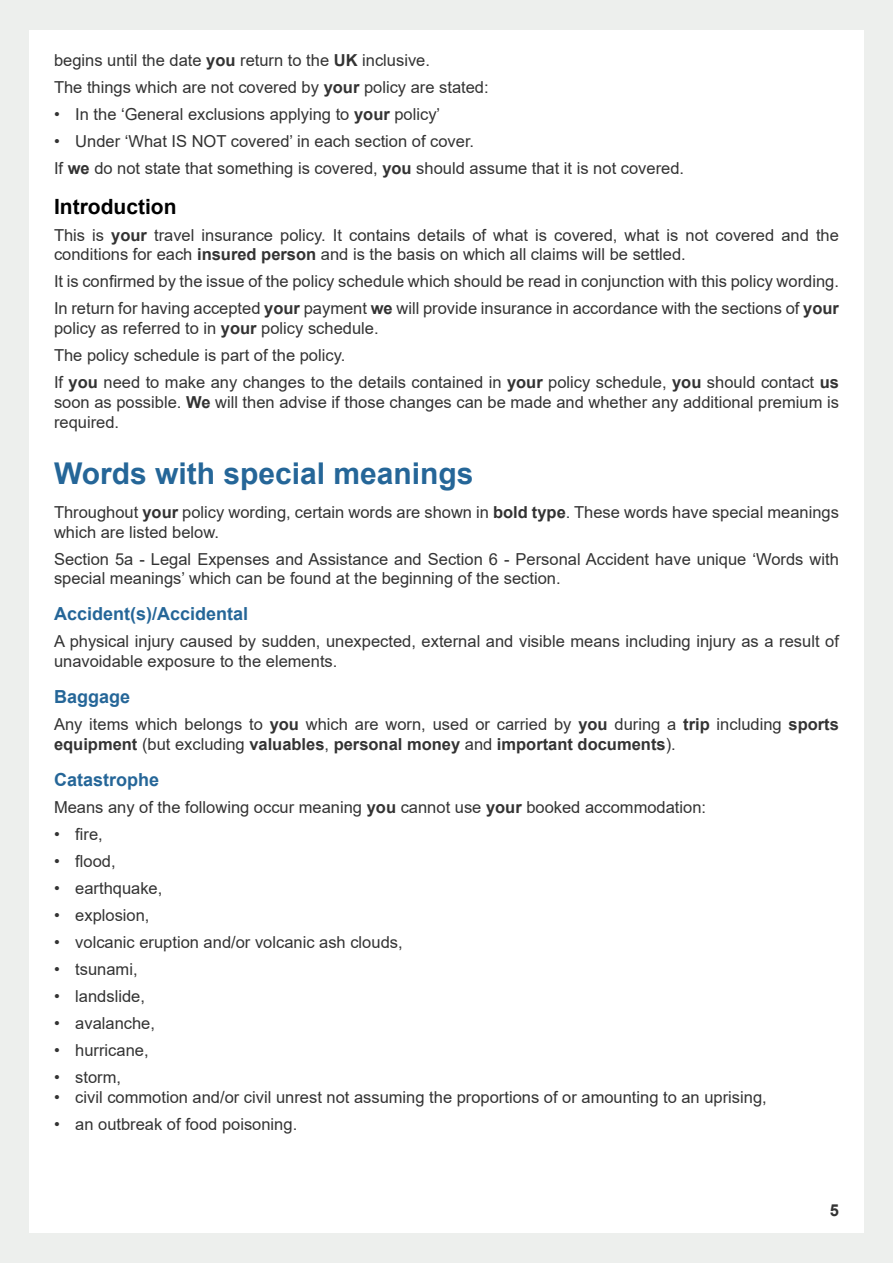
<style>
.page{position:relative;width:893px;height:1263px;background:#fff}
.page>*{position:absolute;margin:0;border:0;box-sizing:border-box;transform-origin:0 0}
.Subheading{font:700 30px "Arial";color:#256698}
.Minor_Heading{font:700 21px "Arial";color:#000}
.Definitions{font:700 18px "Arial";color:#256698}
.t1{font:16.5px/19.8px "Arial";color:#333}
.t2{font:700 16.5px "Arial";color:#333}
.s1{font-weight:700}
</style>
<div class="page">
<div style="left:865px;top:0;width:28px;height:1263px;background:#edefed"></div>
<div style="left:0;top:0;width:28px;height:1263px;background:#edefed"></div>
<div style="left:0;top:1233px;width:893px;height:30px;background:#edefed"></div>
<div style="left:0;top:0;width:893px;height:30px;background:#edefed"></div>
<p class="t1" style="left:54px;top:50px;width:378px">begins until the date <span class="s1">you</span> return to the <span class="s1">UK</span> inclusive.</p>
<p class="t1" style="left:54px;top:77px;width:436px">The things which are not covered by <span class="s1">your</span> policy are stated:</p>
<p class="t1" style="left:54px;top:104px;width:388px">• In the ‘General exclusions applying to <span class="s1">your</span> policy’</p>
<p class="t1" style="left:54px;top:131px;width:422px">• Under ‘What IS NOT covered’ in each section of cover.</p>
<p class="t1" style="left:54px;top:158px;width:632px">If <span class="s1">we</span> do not state that something is covered, <span class="s1">you</span> should assume that it is not covered.</p>
<p class="Minor_Heading" style="left:54px;top:191px;width:124px">Introduction</p>
<p class="t1" style="left:54px;top:225px;width:786px">This is <span class="s1">your</span> travel insurance policy. It contains details of what is covered, what is not covered and the conditions for each <span class="s1">insured person</span> and is the basis on which all claims will be settled.</p>
<p class="t1" style="left:54px;top:272px;width:786px">It is confirmed by the issue of the policy schedule which should be read in conjunction with this policy wording.</p>
<p class="t1" style="left:54px;top:299px;width:786px">In return for having accepted <span class="s1">your</span> payment <span class="s1">we</span> will provide insurance in accordance with the sections of <span class="s1">your </span>policy as referred to in <span class="s1">your</span> policy schedule.</p>
<p class="t1" style="left:54px;top:345px;width:293px">The policy schedule is part of the policy.</p>
<p class="t1" style="left:54px;top:372px;width:786px;text-align:justify">If <span class="s1">you</span> need to make any changes to the details contained in <span class="s1">your</span> policy schedule, <span class="s1">you</span> should contact <span class="s1">us </span>soon as possible. <span class="s1">We</span> will then advise if those changes can be made and whether any additional premium is required.</p>
<p class="Subheading" style="left:54px;top:452px;width:421px">Words with special meanings</p>
<p class="t1" style="left:54px;top:502px;width:786px">Throughout <span class="s1">your</span> policy wording, certain words are shown in <span class="s1">bold type</span>. These words have special meanings which are listed below.</p>
<p class="t1" style="left:54px;top:549px;width:786px">Section 5a - Legal Expenses and Assistance and Section 6 - Personal Accident have unique ‘Words with special meanings’ which can be found at the beginning of the section.</p>
<p class="Definitions" style="left:54px;top:601px;width:196px">Accident(s)/Accidental</p>
<p class="t1" style="left:54px;top:632px;width:786px">A physical injury caused by sudden, unexpected, external and visible means including injury as a result of unavoidable exposure to the elements.</p>
<p class="Definitions" style="left:54px;top:684px;width:78px">Baggage</p>
<p class="t1" style="left:54px;top:714px;width:786px">Any items which belongs to <span class="s1">you</span> which are worn, used or carried by <span class="s1">you</span> during a <span class="s1">trip</span> including <span class="s1">sports equipment</span> (but excluding <span class="s1">valuables</span>, <span class="s1">personal money</span> and <span class="s1">important documents</span>).</p>
<p class="Definitions" style="left:54px;top:767px;width:107px">Catastrophe</p>
<p class="t1" style="left:54px;top:797px;width:654px">Means any of the following occur meaning <span class="s1">you</span> cannot use <span class="s1">your</span> booked accommodation:</p>
<p class="t1" style="left:54px;top:824px;width:50px">• fire,</p>
<p class="t1" style="left:54px;top:851px;width:63px">• flood,</p>
<p class="t1" style="left:54px;top:878px;width:110px">• earthquake,</p>
<p class="t1" style="left:54px;top:905px;width:97px">• explosion,</p>
<p class="t1" style="left:54px;top:932px;width:350px">• volcanic eruption and/or volcanic ash clouds,</p>
<p class="t1" style="left:54px;top:959px;width:85px">• tsunami,</p>
<p class="t1" style="left:54px;top:986px;width:92px">• landslide,</p>
<p class="t1" style="left:54px;top:1013px;width:103px">• avalanche,</p>
<p class="t1" style="left:54px;top:1040px;width:96px">• hurricane,</p>
<p class="t1" style="left:54px;top:1067px;width:69px">• storm,</p>
<p class="t1" style="left:54px;top:1087px;width:714px">• civil commotion and/or civil unrest not assuming the proportions of or amounting to an uprising,</p>
<p class="t1" style="left:54px;top:1114px;width:245px">• an outbreak of food poisoning.</p>
<p class="t2" style="left:830px;top:1198px;width:11px">5</p>
</div>
